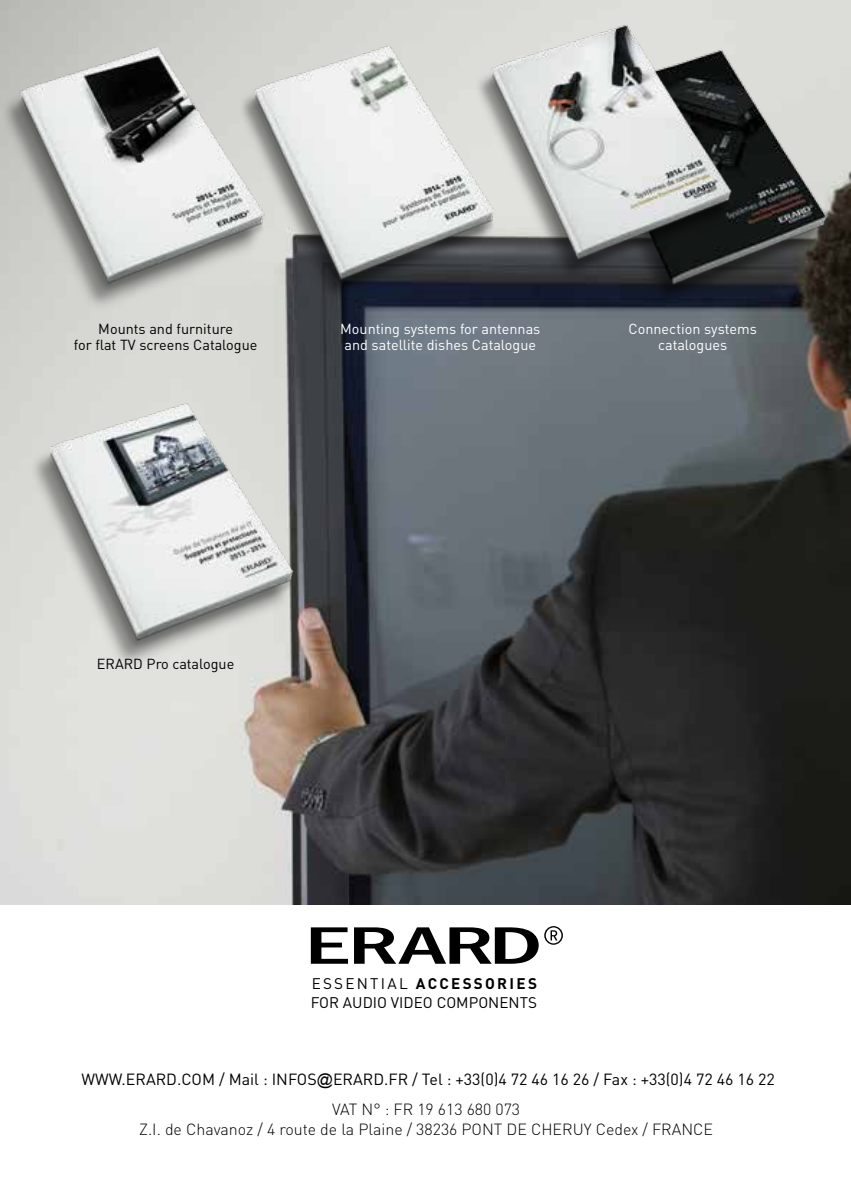
<style>
.page{position:relative;width:851px;height:1191px;background:#fff}
.page>*{position:absolute;margin:0;border:0;box-sizing:border-box;transform-origin:0 0}
.t1{font:16px/30.6px "DIN";color:#000;text-align:center}
.t2{font:300 16px "DIN";color:#000}
.t3{font:15.2px/18.2px "DIN";color:#000}
.t4{font:14.4px/16px "DIN";color:#fff;text-align:center}
.t5{font:14.4px/16px "DIN";color:#000;text-align:center}
.s1{font-weight:700}
.s2{font-family:"Arial"}
.s3{font-weight:300}
</style>
<div class="page">
<img style="left:0;top:0;width:850px;height:905px">
<svg style="left:311px;top:927px;width:37px;height:36px"></svg>
<svg style="left:354px;top:927px;width:184px;height:36px"></svg>
<svg style="left:544px;top:926px;width:19px;height:18px"></svg>
<img style="left:578px;top:42px;width:258px;height:271px">
<img style="left:246px;top:37px;width:259px;height:272px">
<div style="left:473px;top:31px;width:257px;height:255px;background:#000;opacity:.4"></div>
<img style="left:483px;top:17px;width:258px;height:271px">
<div style="left:0;top:53px;width:262px;height:262px;background:#000;opacity:.4"></div>
<img style="left:13px;top:38px;width:261px;height:275px">
<div style="left:29px;top:411px;width:262px;height:261px;background:#dfdfdb"></div>
<img style="left:42px;top:386px;width:261px;height:274px">
<p class="t5" style="left:74px;top:321px;width:185px">Mounts and furniture<br>for flat TV screens Catalogue</p>
<p class="t4" style="left:340px;top:321px;width:202px">Mounting systems for antennas and satellite dishes Catalogue</p>
<p class="t4" style="left:628px;top:321px;width:130px">Connection systems catalogues</p>
<p class="t5" style="left:97px;top:655px;width:139px">ERARD Pro catalogue</p>
<p class="t3" style="left:311px;top:974px;width:228px">ESSENTIAL <span class="s1">ACCESSORIES<br></span>FOR AUDIO VIDEO COMPONENTS</p>
<p class="t1" style="left:81px;top:1063px;width:695px">WWW.ERARD.COM / Mail : INFOS<span class="s2">@</span>ERARD.FR / Tel : +33(0)4 72 46 16 26 / Fax : +33(0)4 72 46 16 22<br><span class="s3">VAT N° : FR 19 613 680 073</span></p>
<p class="t2" style="left:139px;top:1119px;width:575px">Z.I. de Chavanoz / 4 route de la Plaine / 38236 PONT DE CHERUY Cedex / FRANCE</p>
</div>
